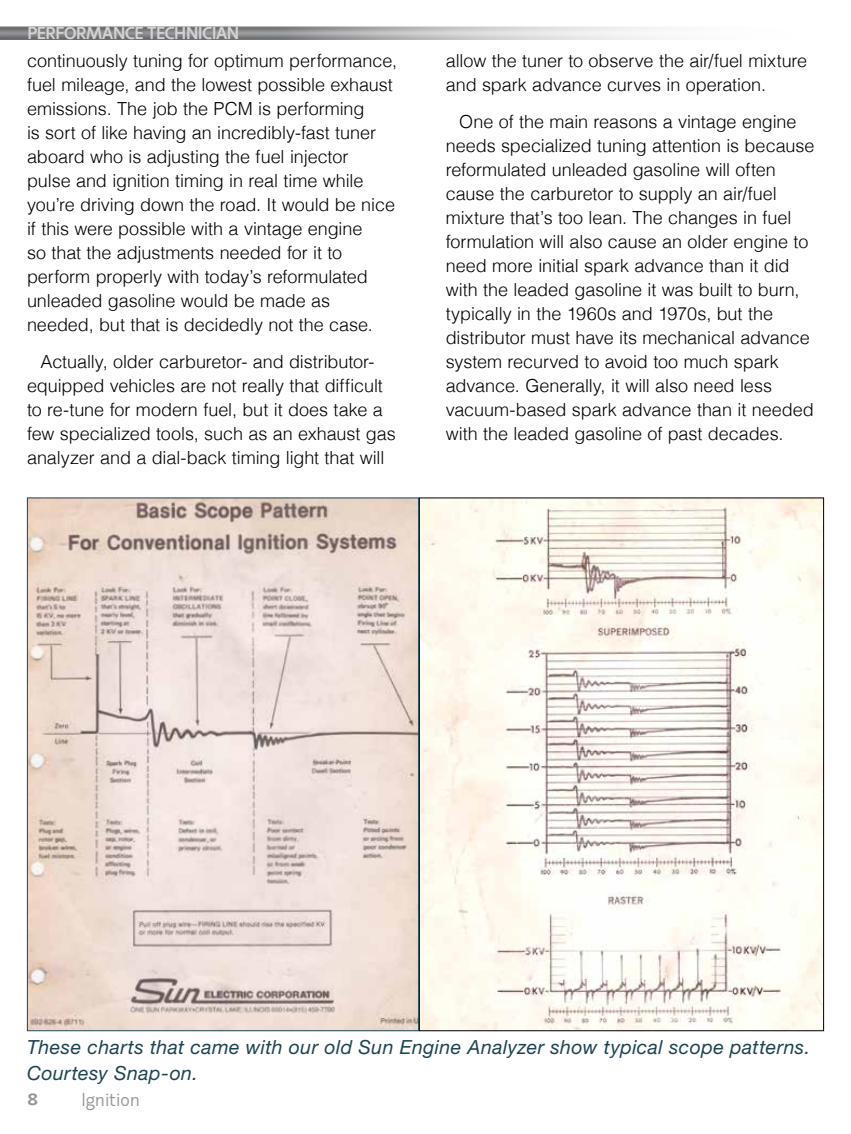
<style>
.page{position:relative;width:851px;height:1134px;background:#fff}
.page>*{position:absolute;margin:0;border:0;box-sizing:border-box;transform-origin:0 0}
.t1{font:italic 19.5px/25.5px "Helvetica Neue";letter-spacing:.02em;color:#1d4453}
.t2{font:300 18px/24px "Helvetica";letter-spacing:-.005em;color:#000}
.t3{font:300 18px "Machinato";letter-spacing:-.03em;color:#939598}
.t4{font:700 16.5px "Machinato";letter-spacing:-.01em;color:#d1d3d4}
.t5{font:700 16.5px "Machinato";color:#939598;scale:1.1 1}
</style>
<div class="page">
<div style="left:0;top:26px;width:825px;height:14px;background:#000;opacity:.5"></div>
<img style="left:29px;top:500px;width:793px;height:529px">
<p class="t4" style="left:27px;top:22px;width:213px">PERFORMANCE TECHNICIAN</p>
<p class="t2" style="left:27px;top:48px;width:372px">continuously tuning for optimum performance, fuel mileage, and the lowest possible exhaust emissions. The job the PCM is performing<br>is sort of like having an incredibly-fast tuner aboard who is adjusting the fuel injector<br>pulse and ignition timing in real time while you’re driving down the road. It would be nice if this were possible with a vintage engine<br>so that the adjustments needed for it to perform properly with today’s reformulated unleaded gasoline would be made as needed, but that is decidedly not the case.</p>
<p class="t2" style="left:27px;top:350px;width:370px;text-indent:14px">Actually, older carburetor- and distributor&shy;equipped vehicles are not really that difficult to re-tune for modern fuel, but it does take a few specialized tools, such as an exhaust gas analyzer and a dial-back timing light that will</p>
<p class="t2" style="left:446px;top:48px;width:363px">allow the tuner to observe the air/fuel mixture and spark advance curves in operation.</p>
<p class="t2" style="left:446px;top:110px;width:370px;text-indent:14px">One of the main reasons a vintage engine needs specialized tuning attention is because reformulated unleaded gasoline will often cause the carburetor to supply an air/fuel mixture that’s too lean. The changes in fuel formulation will also cause an older engine to need more initial spark advance than it did with the leaded gasoline it was built to burn, typically in the 1960s and 1970s, but the distributor must have its mechanical advance system recurved to avoid too much spark advance. Generally, it will also need less vacuum-based spark advance than it needed with the leaded gasoline of past decades.</p>
<p class="t1" style="left:27px;top:1034px;width:784px">These charts that came with our old Sun Engine Analyzer show typical scope patterns.<br>Courtesy Snap-on.</p>
<p class="t5" style="left:27px;top:1088px;width:11px">8</p>
<p class="t3" style="left:81px;top:1089px;width:60px">Ignition</p>
</div>
